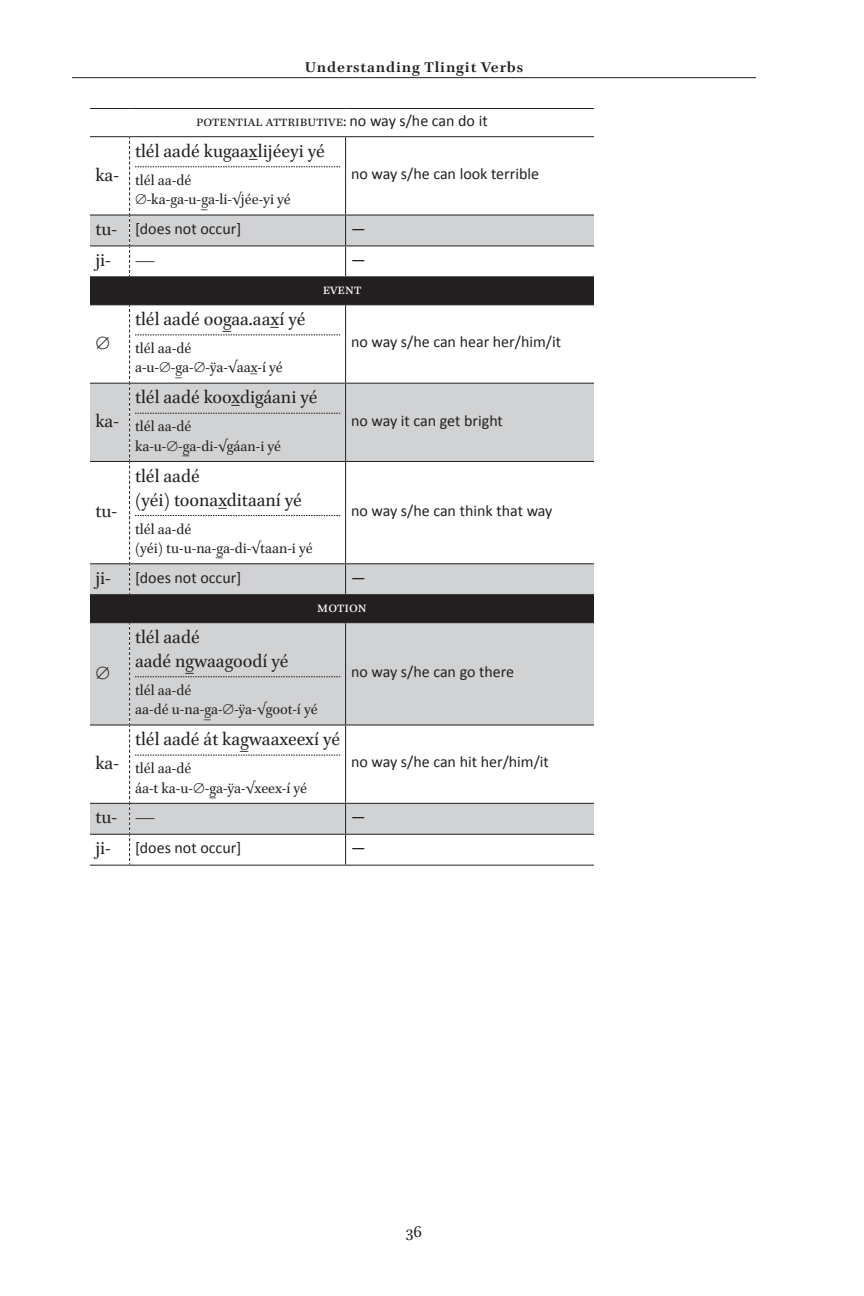
<style>
.page{position:relative;width:864px;height:1296px;background:#fff}
.page>*{position:absolute;margin:0;border:0;box-sizing:border-box;transform-origin:0 0}
.t1{font:20px/24px "Brill";color:#231f20}
.t2{font:18px "Brill";color:#231f20}
.t3{font:16px/19.2px "Brill";color:#231f20}
.t4{font:16px "Calibri";color:#231f20}
.t5{font:700 16px "Brill";letter-spacing:.05em;color:#231f20;scale:1.1 1}
.t6{font:16px "Brill";color:#fff}
.s1{font-family:"Calibri"}
.s2{font-family:"Brill";font-size:20px}
</style>
<div class="page">
<hr style="left:72px;top:77px;width:684px;height:1px;background:#231f20">
<svg style="left:90px;top:216px;width:504px;height:618px;fill:#d1d2d4"></svg>
<svg style="left:90px;top:277px;width:504px;height:345px"></svg>
<hr style="left:90px;top:108px;width:40px;height:1px;background:#231f20">
<hr style="left:130px;top:108px;width:216px;height:1px;background:#231f20">
<hr style="left:346px;top:108px;width:248px;height:1px;background:#231f20">
<hr style="left:90px;top:136px;width:40px;height:1px;background:#231f20">
<hr style="left:130px;top:136px;width:216px;height:1px;background:#231f20">
<hr style="left:346px;top:136px;width:248px;height:1px;background:#231f20">
<hr style="left:90px;top:215px;width:40px;height:1px;background:#231f20">
<hr style="left:346px;top:215px;width:248px;height:1px;background:#231f20">
<hr style="left:90px;top:245px;width:40px;height:1px;background:#231f20">
<hr style="left:346px;top:245px;width:248px;height:1px;background:#231f20">
<hr style="left:90px;top:276px;width:40px;height:1px;background:#231f20">
<hr style="left:130px;top:276px;width:216px;height:1px;background:#231f20">
<hr style="left:346px;top:276px;width:248px;height:1px;background:#231f20">
<hr style="left:90px;top:304px;width:40px;height:1px;background:#231f20">
<hr style="left:130px;top:304px;width:216px;height:1px;background:#231f20">
<hr style="left:346px;top:304px;width:248px;height:1px;background:#231f20">
<hr style="left:90px;top:383px;width:40px;height:1px;background:#231f20">
<hr style="left:130px;top:383px;width:216px;height:1px;background:#231f20">
<hr style="left:346px;top:383px;width:248px;height:1px;background:#231f20">
<hr style="left:90px;top:461px;width:40px;height:1px;background:#231f20">
<hr style="left:130px;top:461px;width:216px;height:1px;background:#231f20">
<hr style="left:346px;top:461px;width:248px;height:1px;background:#231f20">
<hr style="left:90px;top:563px;width:40px;height:1px;background:#231f20">
<hr style="left:130px;top:563px;width:216px;height:1px;background:#231f20">
<hr style="left:346px;top:563px;width:248px;height:1px;background:#231f20">
<hr style="left:90px;top:594px;width:40px;height:1px;background:#231f20">
<hr style="left:130px;top:594px;width:216px;height:1px;background:#231f20">
<hr style="left:346px;top:594px;width:248px;height:1px;background:#231f20">
<hr style="left:90px;top:622px;width:40px;height:1px;background:#231f20">
<hr style="left:130px;top:622px;width:216px;height:1px;background:#231f20">
<hr style="left:346px;top:622px;width:248px;height:1px;background:#231f20">
<hr style="left:90px;top:725px;width:40px;height:1px;background:#231f20">
<hr style="left:130px;top:725px;width:216px;height:1px;background:#231f20">
<hr style="left:346px;top:725px;width:248px;height:1px;background:#231f20">
<hr style="left:90px;top:803px;width:40px;height:1px;background:#231f20">
<hr style="left:130px;top:803px;width:216px;height:1px;background:#231f20">
<hr style="left:346px;top:803px;width:248px;height:1px;background:#231f20">
<hr style="left:90px;top:834px;width:40px;height:1px;background:#231f20">
<hr style="left:130px;top:834px;width:216px;height:1px;background:#231f20">
<hr style="left:346px;top:834px;width:248px;height:1px;background:#231f20">
<hr style="left:90px;top:865px;width:40px;height:1px;background:#231f20">
<hr style="left:130px;top:865px;width:216px;height:1px;background:#231f20">
<hr style="left:346px;top:865px;width:248px;height:1px;background:#231f20">
<hr style="left:345px;top:305px;width:1px;height:78px;background:#231f20">
<hr style="left:345px;top:384px;width:1px;height:77px;background:#231f20">
<hr style="left:345px;top:462px;width:1px;height:101px;background:#231f20">
<hr style="left:345px;top:564px;width:1px;height:30px;background:#231f20">
<hr style="left:345px;top:623px;width:1px;height:102px;background:#231f20">
<hr style="left:345px;top:726px;width:1px;height:77px;background:#231f20">
<hr style="left:345px;top:804px;width:1px;height:30px;background:#231f20">
<hr style="left:345px;top:835px;width:1px;height:30px;background:#231f20">
<svg style="left:129px;top:137px;width:217px;height:139px"></svg>
<svg style="left:129px;top:305px;width:211px;height:289px"></svg>
<svg style="left:129px;top:623px;width:211px;height:242px"></svg>
<p class="t5" style="left:305px;top:56px;width:200px">Understanding Tlingit Verbs</p>
<p class="t3" style="left:196px;top:111px;width:293px">potential attributive: <span class="s1">no way s/he can do it</span></p>
<p class="t1" style="left:135px;top:138px;width:191px">tlél aadé kugaax̲lijéeyi yé</p>
<p class="t3" style="left:135px;top:170px;width:157px">tlél aa-dé ∅-ka-ga-u-g̲a-li-√jée-yi yé</p>
<p class="t4" style="left:351px;top:164px;width:190px">no way s/he can look terrible</p>
<p class="t4" style="left:95px;top:219px;width:147px"><span class="s2">tu-</span> [does not occur]</p>
<p class="t4" style="left:351px;top:219px;width:16px">—</p>
<p class="t1" style="left:95px;top:247px;width:61px">ji- —</p>
<p class="t4" style="left:351px;top:249px;width:16px">—</p>
<p class="t6" style="left:323px;top:278px;width:40px">event</p>
<p class="t1" style="left:95px;top:161px;width:25px">ka-</p>
<p class="t1" style="left:95px;top:330px;width:16px">∅</p>
<p class="t1" style="left:95px;top:408px;width:25px">ka-</p>
<p class="t1" style="left:95px;top:498px;width:23px">tu-</p>
<p class="t1" style="left:135px;top:306px;width:172px">tlél aadé oog̲aa.aax̲í yé</p>
<p class="t3" style="left:135px;top:338px;width:149px">tlél aa-dé a-u-∅-g̲a-∅-ÿa-√aax̲-í yé</p>
<p class="t4" style="left:351px;top:332px;width:212px">no way s/he can hear her/him/it</p>
<p class="t1" style="left:135px;top:384px;width:184px">tlél aadé koox̲digáani yé</p>
<p class="t3" style="left:135px;top:416px;width:148px">tlél aa-dé ka-u-∅-g̲a-di-√gáan-i yé</p>
<p class="t4" style="left:351px;top:410px;width:153px">no way it can get bright</p>
<p class="t1" style="left:135px;top:462px;width:169px">tlél aadé<br>(yéi) toonax̲ditaaní yé</p>
<p class="t3" style="left:135px;top:519px;width:179px">tlél aa-dé<br>(yéi) tu-u-na-g̲a-di-√taan-i yé</p>
<p class="t4" style="left:351px;top:501px;width:203px">no way s/he can think that way</p>
<p class="t4" style="left:95px;top:567px;width:147px"><span class="s2">ji-</span> [does not occur]</p>
<p class="t4" style="left:351px;top:567px;width:16px">—</p>
<p class="t6" style="left:317px;top:596px;width:51px">motion</p>
<p class="t1" style="left:95px;top:659px;width:16px">∅</p>
<p class="t1" style="left:135px;top:624px;width:155px">tlél aadé<br>aadé ng̲waagoodí yé</p>
<p class="t3" style="left:135px;top:680px;width:184px">tlél aa-dé<br>aa-dé u-na-g̲a-∅-ÿa-√goot-í yé</p>
<p class="t4" style="left:351px;top:662px;width:165px">no way s/he can go there</p>
<p class="t1" style="left:135px;top:726px;width:207px">tlél aadé át kag̲waaxeexí yé</p>
<p class="t3" style="left:135px;top:758px;width:174px">tlél aa-dé<br>áa-t ka-u-∅-g̲a-ÿa-√xeex-í yé</p>
<p class="t4" style="left:351px;top:752px;width:199px">no way s/he can hit her/him/it</p>
<p class="t1" style="left:95px;top:804px;width:61px">tu- —</p>
<p class="t4" style="left:351px;top:807px;width:16px">—</p>
<p class="t4" style="left:95px;top:838px;width:147px"><span class="s2">ji-</span> [does not occur]</p>
<p class="t4" style="left:351px;top:838px;width:16px">—</p>
<p class="t1" style="left:95px;top:750px;width:25px">ka-</p>
<p class="t2" style="left:406px;top:1220px;width:18px">36</p>
</div>
